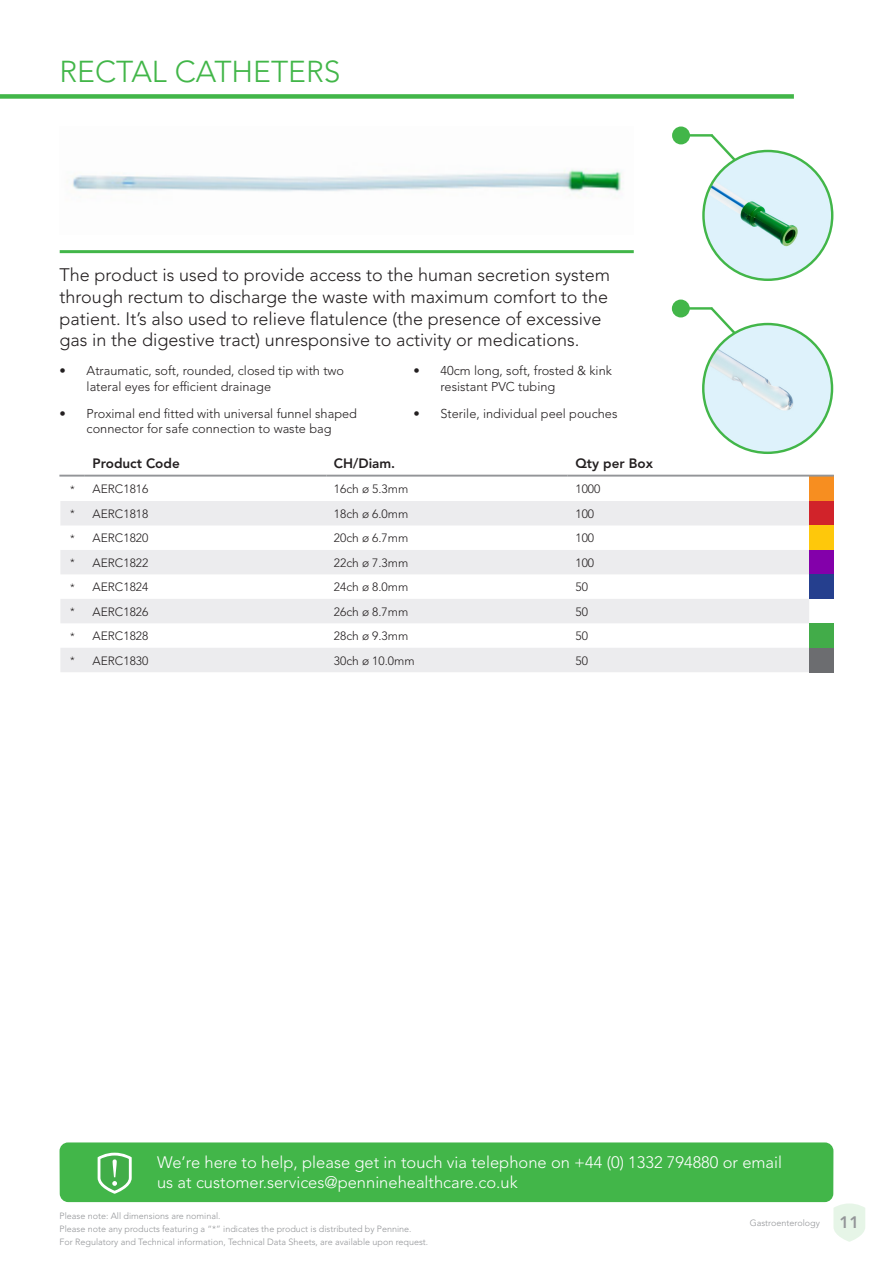
<style>
.page{position:relative;width:893px;height:1263px;background:#fff}
.page>*{position:absolute;margin:0;border:0;box-sizing:border-box;transform-origin:0 0}
.t1{font:300 30px "Avenir LT Std";color:#42b649}
.t2{font:300 18px/21.6px "Avenir LT Std";color:#231f20}
.t3{font:300 16.5px "Avenir LT Std";color:#fff}
.t4{font:800 16.5px "Avenir LT Std";color:#939598}
.t5{font:800 13.5px "Avenir LT Std";color:#231f20}
.t6{font:300 12.75px/15.3px "Avenir LT Std";color:#231f20}
.t7{font:300 12px "Avenir LT Std";color:#231f20}
.t8{font:300 10.5px "Avenir LT Std";color:#231f20}
.t9{font:300 9px "Avenir LT Std";color:#939598}
</style>
<div class="page">
<svg style="left:833px;top:1203px;width:32px;height:39px"></svg>
<svg style="left:60px;top:434px;width:774px;height:41px"></svg>
<div style="left:809px;top:476px;width:25px;height:25px;background:#f78e20"></div>
<svg style="left:60px;top:501px;width:749px;height:171px;fill:#ececee"></svg>
<div style="left:809px;top:501px;width:25px;height:24px;background:#d1232a"></div>
<div style="left:809px;top:525px;width:25px;height:25px;background:#fec80b"></div>
<div style="left:809px;top:550px;width:25px;height:24px;background:#8300aa"></div>
<div style="left:809px;top:574px;width:25px;height:25px;background:#253f8e"></div>
<div style="left:809px;top:623px;width:25px;height:25px;background:#42ac49"></div>
<div style="left:809px;top:648px;width:25px;height:24px;background:#6c6d70"></div>
<hr style="left:59px;top:475px;width:26px;height:2px;background:#939598">
<hr style="left:85px;top:475px;width:241px;height:2px;background:#939598">
<hr style="left:326px;top:475px;width:242px;height:2px;background:#939598">
<hr style="left:568px;top:475px;width:241px;height:2px;background:#939598">
<hr style="left:809px;top:475px;width:25px;height:2px;background:#939598">
<div style="left:0;top:94px;width:794px;height:5px;background:#42b649"></div>
<hr style="left:60px;top:250px;width:574px;height:3px;background:#42b649">
<div style="left:60px;top:1142px;width:773px;height:60px;background:#42b649;border-radius:9px"></div>
<svg style="left:98px;top:1153px;width:34px;height:41px"></svg>
<img style="left:67px;top:169px;width:555px;height:24px">
<div style="left:672px;top:126px;width:18px;height:18px;background:#42b649;border-radius:50%"></div>
<hr style="left:684px;top:134px;width:28px;height:3px;background:#42b649">
<svg style="left:708px;top:134px;width:45px;height:19px"></svg>
<img style="left:705px;top:153px;width:127px;height:127px">
<div style="left:672px;top:300px;width:18px;height:17px;background:#42b649;border-radius:50%"></div>
<hr style="left:684px;top:307px;width:28px;height:3px;background:#42b649">
<svg style="left:708px;top:307px;width:45px;height:45px"></svg>
<img style="left:703px;top:324px;width:129px;height:129px;border-radius:64px">
<p class="t1" style="left:60px;top:54px;width:283px">RECTAL CATHETERS</p>
<p class="t2" style="left:60px;top:264px;width:552px">The product is used to provide access to the human secretion system through rectum to discharge the waste with maximum comfort to the patient. It’s also used to relieve flatulence (the presence of excessive gas in the digestive tract) unresponsive to activity or medications.</p>
<p class="t6" style="left:87px;top:363px;width:259px;text-indent:-27px">• Atraumatic, soft, rounded, closed tip with two lateral eyes for efficient drainage</p>
<p class="t6" style="left:60px;top:406px;width:299px">• Proximal end fitted with universal funnel shaped</p>
<p class="t6" style="left:414px;top:406px;width:205px">• Sterile, individual peel pouches</p>
<p class="t6" style="left:87px;top:421px;width:247px">connector for safe connection to waste bag</p>
<p class="t6" style="left:441px;top:363px;width:173px;text-indent:-27px">• 40cm long, soft, frosted &amp; kink resistant PVC tubing</p>
<p class="t5" style="left:93px;top:455px;width:89px">Product Code</p>
<p class="t5" style="left:334px;top:455px;width:63px">CH/Diam.</p>
<p class="t5" style="left:575px;top:455px;width:79px">Qty per Box</p>
<p class="t8" style="left:70px;top:483px;width:6px">*</p>
<p class="t7" style="left:93px;top:482px;width:57px">AERC1816</p>
<p class="t7" style="left:334px;top:482px;width:76px">16ch ø 5.3mm</p>
<p class="t7" style="left:575px;top:482px;width:26px">1000</p>
<p class="t8" style="left:70px;top:507px;width:6px">*</p>
<p class="t7" style="left:93px;top:507px;width:57px">AERC1818</p>
<p class="t7" style="left:334px;top:507px;width:76px">18ch ø 6.0mm</p>
<p class="t7" style="left:575px;top:507px;width:20px">100</p>
<p class="t8" style="left:70px;top:532px;width:6px">*</p>
<p class="t7" style="left:93px;top:531px;width:57px">AERC1820</p>
<p class="t7" style="left:334px;top:531px;width:76px">20ch ø 6.7mm</p>
<p class="t7" style="left:575px;top:531px;width:20px">100</p>
<p class="t8" style="left:70px;top:556px;width:6px">*</p>
<p class="t7" style="left:93px;top:555px;width:57px">AERC1822</p>
<p class="t7" style="left:334px;top:555px;width:76px">22ch ø 7.3mm</p>
<p class="t7" style="left:575px;top:555px;width:20px">100</p>
<p class="t8" style="left:70px;top:581px;width:6px">*</p>
<p class="t7" style="left:93px;top:580px;width:57px">AERC1824</p>
<p class="t7" style="left:334px;top:580px;width:76px">24ch ø 8.0mm</p>
<p class="t7" style="left:575px;top:580px;width:14px">50</p>
<p class="t8" style="left:70px;top:605px;width:6px">*</p>
<p class="t7" style="left:93px;top:604px;width:57px">AERC1826</p>
<p class="t7" style="left:334px;top:604px;width:76px">26ch ø 8.7mm</p>
<p class="t7" style="left:575px;top:604px;width:14px">50</p>
<p class="t8" style="left:70px;top:630px;width:6px">*</p>
<p class="t7" style="left:93px;top:629px;width:57px">AERC1828</p>
<p class="t7" style="left:334px;top:629px;width:76px">28ch ø 9.3mm</p>
<p class="t7" style="left:575px;top:629px;width:14px">50</p>
<p class="t8" style="left:70px;top:654px;width:6px">*</p>
<p class="t7" style="left:93px;top:653px;width:57px">AERC1830</p>
<p class="t7" style="left:334px;top:653px;width:82px">30ch ø 10.0mm</p>
<p class="t7" style="left:575px;top:653px;width:14px">50</p>
<p class="t3" style="left:157px;top:1152px;width:626px">We’re here to help, please get in touch via telephone on +44 (0) 1332 794880 or email</p>
<p class="t3" style="left:157px;top:1172px;width:362px">us at customer.services@penninehealthcare.co.uk</p>
<p class="t9" style="left:60px;top:1210px;width:163px">Please note: All dimensions are nominal.</p>
<p class="t9" style="left:60px;top:1236px;width:370px">For Regulatory and Technical information, Technical Data Sheets, are available upon request.</p>
<p class="t9" style="left:60px;top:1223px;width:353px">Please note any products featuring a “*” indicates the product is distributed by Pennine.</p>
<p class="t9" style="left:750px;top:1218px;width:72px">Gastroenterology</p>
<p class="t4" style="left:840px;top:1213px;width:21px">11</p>
</div>
